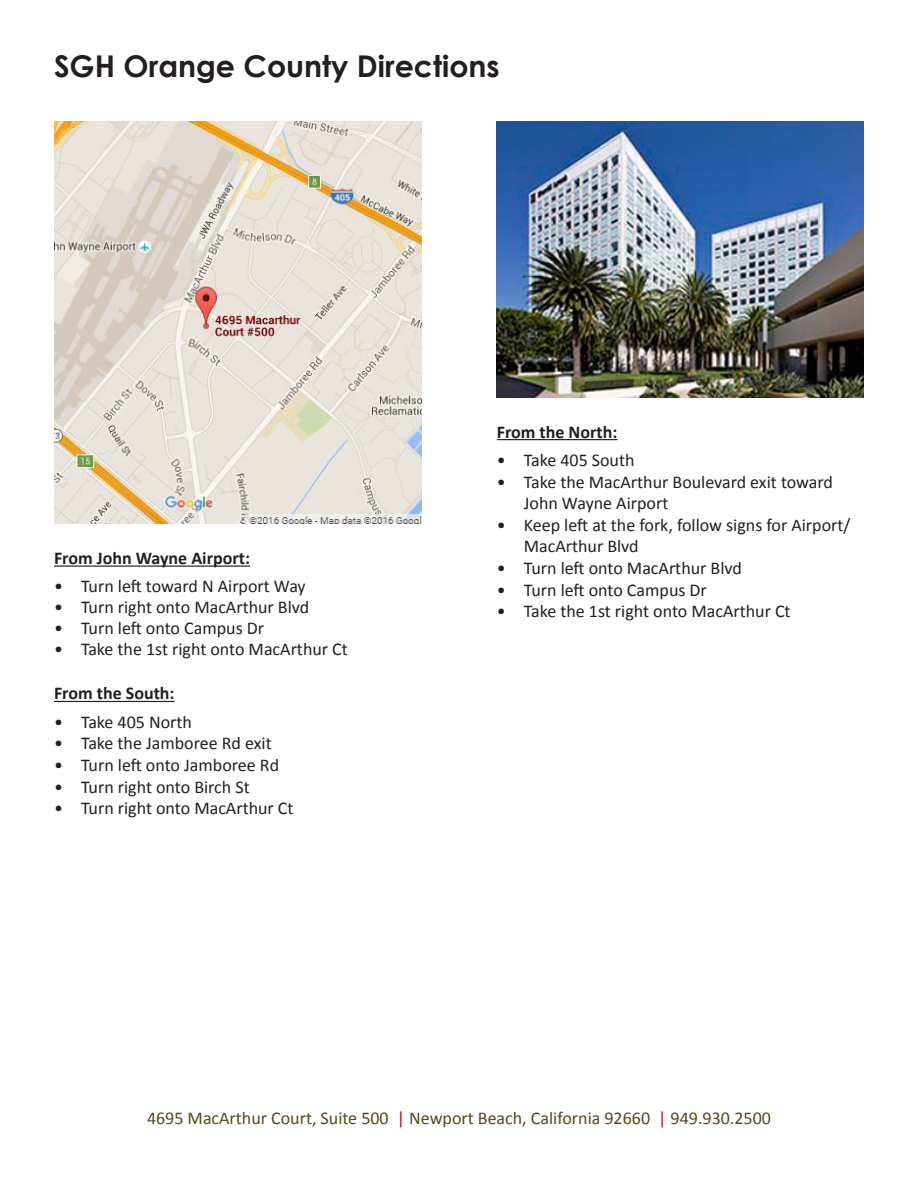
<style>
.page{position:relative;width:918px;height:1188px;background:#fff}
.page>*{position:absolute;margin:0;border:0;box-sizing:border-box;transform-origin:0 0}
.t1{font:700 30px "Century Gothic";color:#231f20}
.t2{font:18px/21.6px "Calibri";color:#231f20}
.t3{font:18px "Calibri";color:#5a471a}
.t4{font:700 18px "Calibri";color:#231f20}
.s1{color:#b50e1a}
</style>
<div class="page">
<img style="left:54px;top:122px;width:367px;height:401px">
<hr style="left:54px;top:566px;width:196px;height:1px;background:#231f20">
<img style="left:497px;top:122px;width:367px;height:275px">
<hr style="left:497px;top:439px;width:120px;height:1px;background:#231f20">
<hr style="left:54px;top:701px;width:121px;height:1px;background:#231f20">
<p class="t1" style="left:54px;top:43px;width:447px">SGH Orange County Directions</p>
<p class="t4" style="left:54px;top:547px;width:198px">From John Wayne Airport:</p>
<p class="t2" style="left:54px;top:575px;width:253px">• Turn left toward N Airport Way</p>
<p class="t2" style="left:54px;top:596px;width:257px">• Turn right onto MacArthur Blvd</p>
<p class="t2" style="left:54px;top:617px;width:212px">• Turn left onto Campus Dr</p>
<p class="t2" style="left:54px;top:638px;width:295px">• Take the 1st right onto MacArthur Ct</p>
<p class="t4" style="left:54px;top:682px;width:122px">From the South:</p>
<p class="t2" style="left:54px;top:711px;width:139px">• Take 405 North</p>
<p class="t2" style="left:54px;top:733px;width:219px">• Take the Jamboree Rd exit</p>
<p class="t2" style="left:54px;top:754px;width:227px">• Turn left onto Jamboree Rd</p>
<p class="t2" style="left:54px;top:776px;width:197px">• Turn right onto Birch St</p>
<p class="t2" style="left:54px;top:797px;width:241px">• Turn right onto MacArthur Ct</p>
<p class="t4" style="left:497px;top:420px;width:122px">From the North:</p>
<p class="t2" style="left:497px;top:449px;width:139px">• Take 405 South</p>
<p class="t2" style="left:524px;top:471px;width:311px;text-indent:-27px">• Take the MacArthur Boulevard exit toward<br>John Wayne Airport</p>
<p class="t2" style="left:524px;top:514px;width:328px;text-indent:-27px">• Keep left at the fork, follow signs for Airport/<br>MacArthur Blvd</p>
<p class="t2" style="left:497px;top:557px;width:247px">• Turn left onto MacArthur Blvd</p>
<p class="t2" style="left:497px;top:579px;width:212px">• Turn left onto Campus Dr</p>
<p class="t2" style="left:497px;top:600px;width:295px">• Take the 1st right onto MacArthur Ct</p>
<p class="t3" style="left:147px;top:1106px;width:625px">4695 MacArthur Court, Suite 500 <span class="s1">|</span> Newport Beach, California 92660 <span class="s1">|</span> 949.930.2500</p>
</div>
